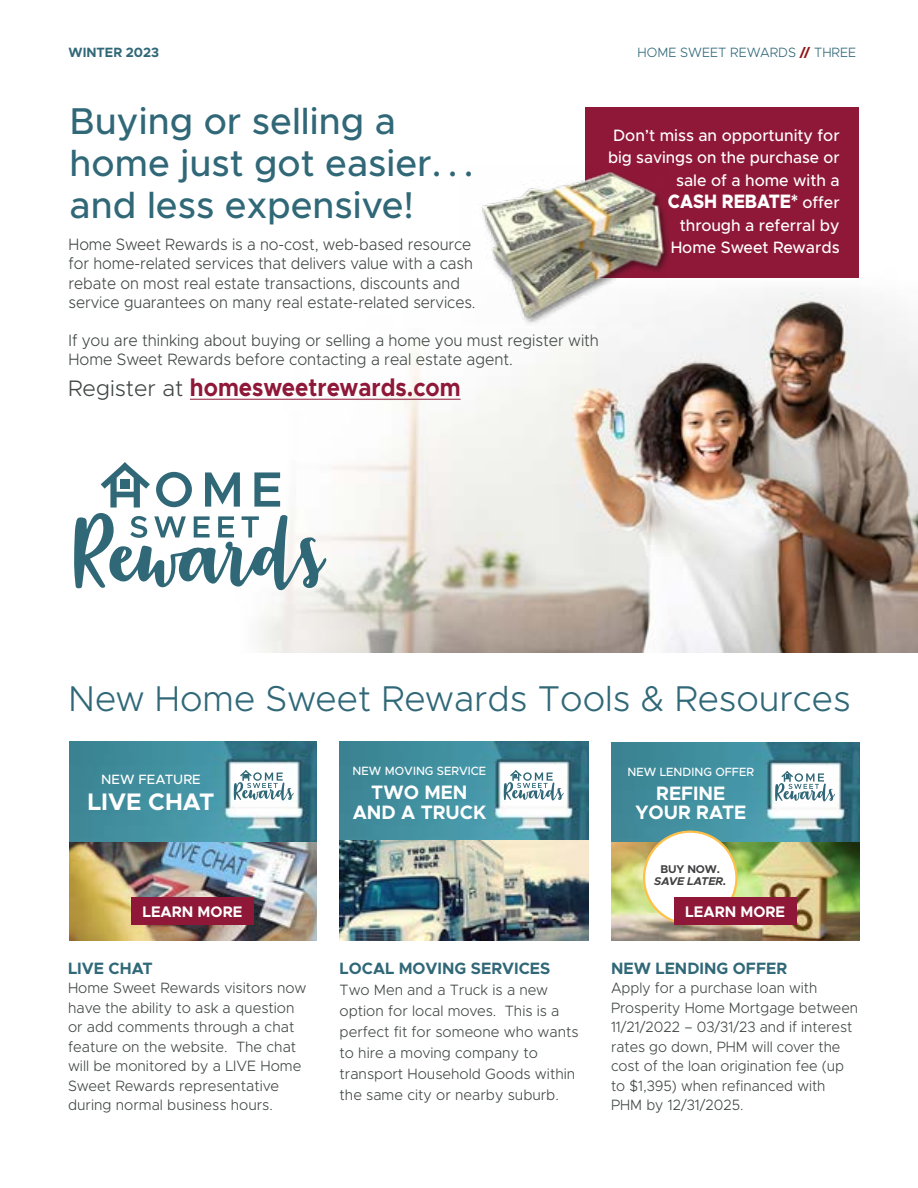
<style>
.page{position:relative;width:918px;height:1188px;background:#fff}
.page>*{position:absolute;margin:0;border:0;box-sizing:border-box;transform-origin:0 0}
.t1{font:500 37.5px/42px "Metropolis";color:#306878}
.t2{font:300 36px "Metropolis";color:#306878}
.t3{font:700 25.2px "Metropolis";color:#8f1838;scale:.89 1}
.t4{font:700 24px "Metropolis";color:#fff}
.t5{font:700 19.5px/19.5px "Metropolis";color:#fff;text-align:center}
.t6{font:800 19.5px "Metropolis";letter-spacing:-.005em;color:#fff;scale:.89 1}
.t7{font:300 16.5px/19.5px "Metropolis";letter-spacing:-.005em;color:#3f4643;scale:.93 1}
.t8{font:300 16.5px/19.5px "Metropolis";letter-spacing:-.005em;color:#3f4643;scale:.95 1}
.t9{font:500 16.5px/22.5px "Metropolis";letter-spacing:-.005em;color:#fff;text-align:right}
.t10{font:700 16.5px "Metropolis";color:#306878}
.t11{font:700 15.3px "Metropolis";color:#fff}
.t12{font:300 15px/19.5px "Metropolis";color:#3f4643}
.t13{font:300 15px/19.5px "Metropolis";color:#3f4643;scale:.95 1}
.t14{font:300 13.5px "Metropolis";color:#306878}
.t15{font:700 13.5px "Metropolis";color:#306878}
.t16{font:500 13.5px "Metropolis";color:#fff}
.t17{font:500 12px "Metropolis";color:#fff}
.t18{font:italic 700 11.25px "Metropolis";letter-spacing:-.01em;color:#414042}
.t19{font:700 11.25px "Metropolis";letter-spacing:-.01em;color:#414042}
.s1{font-weight:700;color:#8f181b}
.s2{font-weight:300;font-size:22.5px;color:#3f4643}
.s3{font-weight:500;font-size:16.5px}
</style>
<div class="page">
<img style="left:213px;top:277px;width:705px;height:375px">
<div style="left:585px;top:107px;width:274px;height:170px;background:#8f1838"></div>
<img style="left:461px;top:172px;width:207px;height:153px">
<hr style="left:190px;top:399px;width:271px;height:1px;background:#8f1838">
<svg style="left:74px;top:456px;width:253px;height:135px"></svg>
<img style="left:70px;top:842px;width:247px;height:99px">
<img style="left:611px;top:742px;width:248px;height:199px">
<div style="left:131px;top:898px;width:123px;height:27px;background:#8f1838"></div>
<img style="left:70px;top:741px;width:247px;height:101px">
<svg style="left:234px;top:769px;width:60px;height:32px"></svg>
<img style="left:340px;top:741px;width:248px;height:200px">
<svg style="left:504px;top:769px;width:60px;height:32px"></svg>
<svg style="left:775px;top:770px;width:60px;height:32px"></svg>
<div style="left:644px;top:832px;width:92px;height:92px;background:#fff;border-radius:50%"></div>
<div style="left:643px;top:831px;width:95px;height:94px;border:2px solid #ffc04a;border-radius:50%"></div>
<div style="left:674px;top:898px;width:123px;height:27px;background:#8f1838"></div>
<p class="t15" style="left:69px;top:44px;width:92px">WINTER 2023</p>
<p class="t14" style="left:638px;top:44px;width:220px">HOME SWEET REWARDS <span class="s1">//</span> THREE</p>
<h1 class="t1" style="left:70px;top:100px;width:405px">Buying or selling a home just got easier. . . and less expensive!</h1>
<p class="t7" style="left:69px;top:234px;width:439px">Home Sweet Rewards is a no-cost, web-based resource for home-related services that delivers value with a cash rebate on most real estate transactions, discounts and service guarantees on many real estate-related services.</p>
<p class="t8" style="left:69px;top:330px;width:560px">If you are thinking about buying or selling a home you must register with<br>Home Sweet Rewards before contacting a real estate agent.</p>
<h3 class="t3" style="left:68px;top:371px;width:442px"><span class="s2">Register at</span> homesweetrewards.com</h3>
<p class="t9" style="left:608px;top:124px;width:233px">Don’t miss an opportunity for big savings on the purchase or sale of a home with a</p>
<h3 class="t6" style="left:668px;top:189px;width:194px">CASH REBATE* <span class="s3">offer</span></h3>
<p class="t9" style="left:671px;top:214px;width:170px;text-align:center">through a referral by<br>Home Sweet Rewards</p>
<h2 class="t2" style="left:68px;top:677px;width:784px">New Home Sweet Rewards Tools &amp; Resources</h2>
<p class="t16" style="left:101px;top:771px;width:101px">NEW FEATURE</p>
<h3 class="t4" style="left:87px;top:787px;width:129px">LIVE CHAT</h3>
<p class="t11" style="left:142px;top:902px;width:101px">LEARN MORE</p>
<p class="t10" style="left:68px;top:958px;width:86px">LIVE CHAT</p>
<p class="t12" style="left:68px;top:978px;width:240px">Home Sweet Rewards visitors now have the ability to ask a question or add comments through a chat feature on the website. The chat will be monitored by a LIVE Home<br>Sweet Rewards representative during normal business hours.</p>
<p class="t17" style="left:353px;top:763px;width:135px">NEW MOVING SERVICE</p>
<h3 class="t5" style="left:353px;top:783px;width:135px">TWO MEN<br>AND A TRUCK</h3>
<p class="t10" style="left:340px;top:958px;width:212px">LOCAL MOVING SERVICES</p>
<p class="t12" style="left:340px;top:979px;width:241px;line-height:21px">Two Men and a Truck is a new option for local moves. This is a perfect fit for someone who wants to hire a moving company to transport Household Goods within the same city or nearby suburb.</p>
<p class="t17" style="left:627px;top:764px;width:128px">NEW LENDING OFFER</p>
<h3 class="t5" style="left:635px;top:784px;width:112px">REFINE<br>YOUR RATE</h3>
<p class="t19" style="left:661px;top:862px;width:61px">BUY NOW.</p>
<p class="t18" style="left:654px;top:874px;width:74px">SAVE LATER.</p>
<p class="t11" style="left:685px;top:902px;width:101px">LEARN MORE</p>
<p class="t10" style="left:611px;top:958px;width:178px">NEW LENDING OFFER</p>
<p class="t13" style="left:611px;top:978px;width:262px">Apply for a purchase loan with<br>Prosperity Home Mortgage between<br>11/21/2022 – 03/31/23 and if interest rates go down, PHM will cover the cost of the loan origination fee (up to $1,395) when refinanced with<br>PHM by 12/31/2025.</p>
</div>
